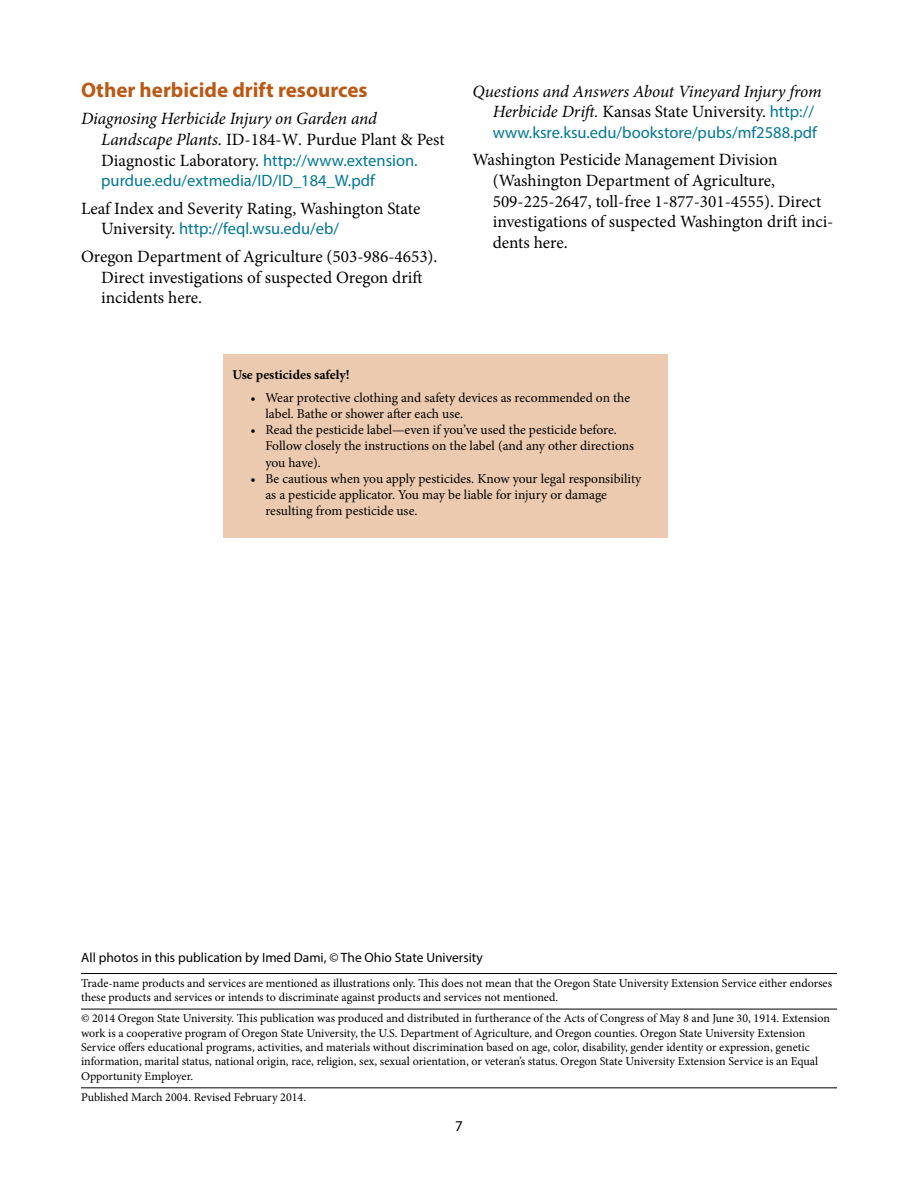
<style>
.page{position:relative;width:918px;height:1188px;background:#fff}
.page>*{position:absolute;margin:0;border:0;box-sizing:border-box;transform-origin:0 0}
.Subhead_1{font:700 21px "Myriad Pro";color:#b95915}
.Hanging_indent{font:17.25px/20.7px "Minion Pro";color:#000}
.Hanging_indent-2{font:italic 17.25px/20.7px "Minion Pro";letter-spacing:-.01em;color:#000}
.Hanging_indent-3{font:16.5px "Myriad Pro";color:#007795}
.t1{font:15px "Myriad Pro";color:#000}
.t2{font:13.5px/16.2px "Minion Pro";color:#000}
.Table_body_left{font:13.5px "Myriad Pro";color:#000}
.t3{font:700 13.5px "Minion Pro";color:#000}
.Disclaimer{font:12px/14.4px "Minion Pro";color:#000}
.s1{font-style:normal}
.s2{font-family:"Myriad Pro";font-style:normal;font-size:16.5px;color:#007795}
.s3{font-family:"Minion Pro";font-size:17.25px;color:#000}
</style>
<div class="page">
<div style="left:223px;top:354px;width:445px;height:184px;background:#eccab0"></div>
<hr style="left:81px;top:973px;width:756px;height:1px;background:#000">
<hr style="left:81px;top:1009px;width:756px;height:1px;background:#000">
<hr style="left:81px;top:1087px;width:756px;height:1px;background:#000">
<h2 class="Subhead_1" style="left:81px;top:76px;width:288px">Other herbicide drift resources</h2>
<p class="Hanging_indent-2" style="left:101px;top:108px;width:345px;text-indent:-20px">Diagnosing Herbicide Injury on Garden and<br>Landscape Plants. <span class="s1">ID-184-W</span>. <span class="s1">Purdue Plant &amp; Pest<br>Diagnostic Laboratory.</span> <span class="s2">http://www.extension.</span></p>
<p class="Hanging_indent-3" style="left:101px;top:171px;width:275px">purdue.edu/extmedia/ID/ID_184_W.pdf</p>
<p class="Hanging_indent" style="left:81px;top:198px;width:341px">Leaf Index and Severity Rating, Washington State</p>
<p class="Hanging_indent-3" style="left:101px;top:219px;width:239px"><span class="s3">University.</span> http://feql.wsu.edu/eb/</p>
<p class="Hanging_indent" style="left:101px;top:246px;width:338px;text-indent:-20px">Oregon Department of Agriculture (503-986-4653).<br>Direct investigations of suspected Oregon drift incidents here.</p>
<p class="Hanging_indent-2" style="left:493px;top:81px;width:330px;text-indent:-20px">Questions and Answers About Vineyard Injury from<br>Herbicide Drift. <span class="s1">Kansas State University.</span> <span class="s2">http://</span></p>
<p class="Hanging_indent-3" style="left:493px;top:122px;width:326px">www.ksre.ksu.edu/bookstore/pubs/mf2588.pdf</p>
<p class="Hanging_indent" style="left:493px;top:150px;width:342px;text-indent:-20px">Washington Pesticide Management Division (Washington Department of Agriculture, 509-225-2647, toll-free 1-877-301-4555). Direct investigations of suspected Washington drift inci&shy;dents here.</p>
<p class="t3" style="left:232px;top:365px;width:119px">Use pesticides safely!</p>
<p class="t2" style="left:265px;top:389px;width:366px;text-indent:-15px">• Wear protective clothing and safety devices as recommended on the label. Bathe or shower after each use.</p>
<p class="t2" style="left:265px;top:422px;width:370px;text-indent:-15px">• Read the pesticide label—even if you’ve used the pesticide before.<br>Follow closely the instructions on the label (and any other directions you have).</p>
<p class="t2" style="left:265px;top:470px;width:378px;text-indent:-15px">• Be cautious when you apply pesticides. Know your legal responsibility as a pesticide applicator. You may be liable for injury or damage resulting from pesticide use.</p>
<p class="Table_body_left" style="left:81px;top:949px;width:403px">All photos in this publication by Imed Dami, © The Ohio State University</p>
<p class="Disclaimer" style="left:81px;top:976px;width:753px">Trade-name products and services are mentioned as illustrations only. This does not mean that the Oregon State University Extension Service either endorses these products and services or intends to discriminate against products and services not mentioned.</p>
<p class="Disclaimer" style="left:81px;top:1011px;width:750px">© 2014 Oregon State University. This publication was produced and distributed in furtherance of the Acts of Congress of May 8 and June 30, 1914. Extension work is a cooperative program of Oregon State University, the U.S. Department of Agriculture, and Oregon counties. Oregon State University Extension Service offers educational programs, activities, and materials without discrimination based on age, color, disability, gender identity or expression, genetic information, marital status, national origin, race, religion, sex, sexual orientation, or veteran’s status. Oregon State University Extension Service is an Equal Opportunity Employer.</p>
<p class="Disclaimer" style="left:81px;top:1090px;width:227px">Published March 2004. Revised February 2014.</p>
<p class="t1" style="left:455px;top:1117px;width:9px">7</p>
</div>
